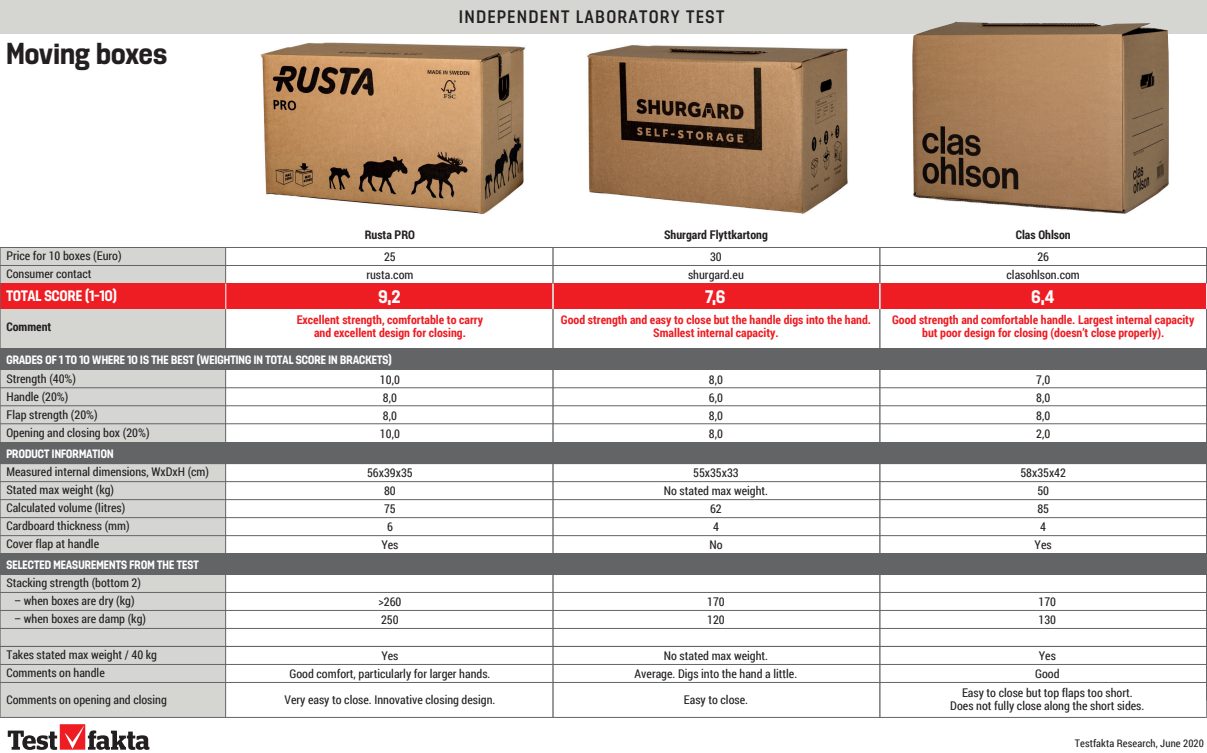
<style>
.page{position:relative;width:1207px;height:753px;background:#fff}
.page>*{position:absolute;margin:0;border:0;box-sizing:border-box;transform-origin:0 0}
.t1{font:700 30px "Dezen Pro";letter-spacing:.01em;color:#231f20}
.t2{font:500 18px "Dezen Pro";letter-spacing:.1em;color:#231f20}
.t3{font:700 18px "Dezen Pro";color:#fff}
.t4{font:700 15px "Dezen Pro";letter-spacing:.01em;color:#fff}
.t5{font:12px/18px "Roboto Condensed";color:#231f20;text-align:center}
.t6{font:700 12px/13.5px "Roboto Condensed";color:#ee1d23;text-align:center}
.t7{font:700 12px "Dezen Pro";letter-spacing:.01em;color:#fff}
.t8{font:700 12px "Roboto Condensed";color:#231f20}
.t9{font:10.5px "Roboto Condensed";letter-spacing:.01em;color:#231f20}
</style>
<div class="page">
<div style="left:0;top:0;width:1207px;height:34px;background:#d5d6d2"></div>
<img style="left:261px;top:42px;width:264px;height:173px">
<img style="left:587px;top:45px;width:261px;height:170px">
<div style="left:0;top:247px;width:226px;height:470px;background:#d5d6d2"></div>
<hr style="left:225px;top:247px;width:1px;height:470px;background:#636466">
<div style="left:0;top:442px;width:1206px;height:22px;background:#636466"></div>
<div style="left:0;top:553px;width:1206px;height:21px;background:#636466"></div>
<div style="left:0;top:348px;width:1206px;height:22px;background:#636466"></div>
<div style="left:0;top:283px;width:1206px;height:26px;background:#ee1d23"></div>
<hr style="left:0;top:247px;width:1px;height:470px;background:#636466">
<hr style="left:0;top:247px;width:1206px;height:1px;background:#636466">
<hr style="left:0;top:423px;width:1206px;height:1px;background:#636466">
<hr style="left:0;top:535px;width:1206px;height:1px;background:#636466">
<hr style="left:0;top:574px;width:1206px;height:1px;background:#636466">
<hr style="left:0;top:610px;width:1206px;height:1px;background:#636466">
<hr style="left:0;top:592px;width:1206px;height:1px;background:#636466">
<hr style="left:0;top:628px;width:1206px;height:1px;background:#636466">
<hr style="left:0;top:265px;width:1206px;height:1px;background:#636466">
<hr style="left:0;top:646px;width:1206px;height:1px;background:#636466">
<hr style="left:0;top:664px;width:1206px;height:1px;background:#636466">
<hr style="left:0;top:682px;width:1206px;height:1px;background:#636466">
<hr style="left:0;top:717px;width:1206px;height:1px;background:#636466">
<hr style="left:0;top:481px;width:1206px;height:1px;background:#636466">
<hr style="left:0;top:499px;width:1206px;height:1px;background:#636466">
<hr style="left:0;top:517px;width:1206px;height:1px;background:#636466">
<hr style="left:0;top:387px;width:1206px;height:1px;background:#636466">
<hr style="left:0;top:405px;width:1206px;height:1px;background:#636466">
<hr style="left:552px;top:247px;width:1px;height:470px;background:#636466">
<hr style="left:552px;top:283px;width:2px;height:26px;background:#fff">
<svg style="left:225px;top:283px;width:1px;height:26px"></svg>
<hr style="left:879px;top:247px;width:1px;height:470px;background:#636466">
<svg style="left:879px;top:283px;width:1px;height:26px"></svg>
<hr style="left:1206px;top:247px;width:1px;height:470px;background:#636466">
<svg style="left:1206px;top:283px;width:1px;height:26px"></svg>
<svg style="left:8px;top:724px;width:141px;height:26px"></svg>
<img style="left:912px;top:21px;width:257px;height:193px">
<h1 class="t1" style="left:6px;top:36px;width:162px">Moving boxes</h1>
<h2 class="t2" style="left:459px;top:6px;width:266px">INDEPENDENT LABORATORY TEST</h2>
<p class="t5" style="left:6px;top:247px;width:117px;text-align:left">Price for 10 boxes (Euro)<br>Consumer contact</p>
<p class="t4" style="left:6px;top:287px;width:112px">TOTAL SCORE (1–10)</p>
<p class="t8" style="left:6px;top:319px;width:46px">Comment</p>
<p class="t8" style="left:365px;top:226px;width:52px">Rusta PRO</p>
<p class="t5" style="left:366px;top:247px;width:49px">25 rusta.com</p>
<h2 class="t3" style="left:378px;top:286px;width:23px">9,2</h2>
<p class="t6" style="left:297px;top:312px;width:188px">Excellent strength, comfortable to carry and excellent design for closing.</p>
<p class="t7" style="left:6px;top:353px;width:387px">GRADES OF 1 TO 10 WHERE 10 IS THE BEST (WEIGHTING IN TOTAL SCORE IN BRACKETS)</p>
<p class="t5" style="left:6px;top:369px;width:145px;text-align:left">Strength (40%)<br>Handle (20%)<br>Flap strength (20%)<br>Opening and closing box (20%)</p>
<p class="t7" style="left:6px;top:447px;width:109px">PRODUCT INFORMATION</p>
<p class="t5" style="left:6px;top:462px;width:204px;text-align:left">Measured internal dimensions, WxDxH (cm)<br>Stated max weight (kg)<br>Calculated volume (litres)<br>Cardboard thickness (mm)<br>Cover flap at handle</p>
<p class="t7" style="left:6px;top:558px;width:194px">SELECTED MEASUREMENTS FROM THE TEST</p>
<p class="t5" style="left:6px;top:574px;width:136px">Stacking strength (bottom 2)</p>
<p class="t5" style="left:14px;top:592px;width:122px">– when boxes are dry (kg)</p>
<p class="t5" style="left:14px;top:610px;width:133px">– when boxes are damp (kg)</p>
<p class="t5" style="left:6px;top:646px;width:152px;text-align:left">Takes stated max weight / 40 kg<br>Comments on handle</p>
<p class="t5" style="left:6px;top:690px;width:162px">Comments on opening and closing</p>
<p class="t5" style="left:380px;top:370px;width:21px;text-align:left">10,0<br>8,0<br>8,0<br>10,0</p>
<p class="t5" style="left:367px;top:463px;width:47px">56x39x35<br>80<br>75<br>6<br>Yes</p>
<p class="t5" style="left:378px;top:592px;width:24px;text-align:left">&gt;260<br>250</p>
<p class="t5" style="left:289px;top:646px;width:203px">Yes<br>Good comfort, particularly for larger hands.</p>
<p class="t5" style="left:284px;top:690px;width:212px">Very easy to close. Innovative closing design.</p>
<p class="t8" style="left:664px;top:226px;width:105px">Shurgard Flyttkartong</p>
<p class="t8" style="left:1015px;top:226px;width:57px">Clas Ohlson</p>
<p class="t5" style="left:688px;top:247px;width:57px">30 shurgard.eu</p>
<p class="t5" style="left:1006px;top:247px;width:75px">26 clasohlson.com</p>
<h2 class="t3" style="left:705px;top:286px;width:21px">7,6</h2>
<h2 class="t3" style="left:1031px;top:286px;width:24px">6,4</h2>
<p class="t6" style="left:561px;top:312px;width:312px">Good strength and easy to close but the handle digs into the hand.<br>Smallest internal capacity.</p>
<p class="t6" style="left:892px;top:312px;width:304px">Good strength and comfortable handle. Largest internal capacity but poor design for closing (doesn’t close properly).</p>
<p class="t5" style="left:709px;top:370px;width:16px;text-align:justify">8,0<br>6,0<br>8,0<br>8,0</p>
<p class="t5" style="left:1036px;top:370px;width:16px;text-align:justify">7,0<br>8,0<br>8,0<br>2,0</p>
<p class="t5" style="left:664px;top:463px;width:106px">55x35x33<br>No stated max weight.<br>62<br>4<br>No</p>
<p class="t5" style="left:1020px;top:463px;width:47px">58x35x42<br>50<br>85<br>4<br>Yes</p>
<p class="t5" style="left:707px;top:592px;width:19px;text-align:left">170<br>120</p>
<p class="t5" style="left:634px;top:646px;width:164px">No stated max weight.<br>Average. Digs into the hand a little.</p>
<p class="t5" style="left:684px;top:690px;width:66px">Easy to close.</p>
<p class="t5" style="left:1038px;top:592px;width:19px;text-align:left">170<br>130</p>
<p class="t5" style="left:962px;top:646px;width:172px">Yes<br>Good<br>Easy to close but top flaps too short.</p>
<p class="t5" style="left:950px;top:697px;width:196px">Does not fully close along the short sides.</p>
<p class="t9" style="left:1074px;top:736px;width:131px">Testfakta Research, June 2020</p>
</div>
